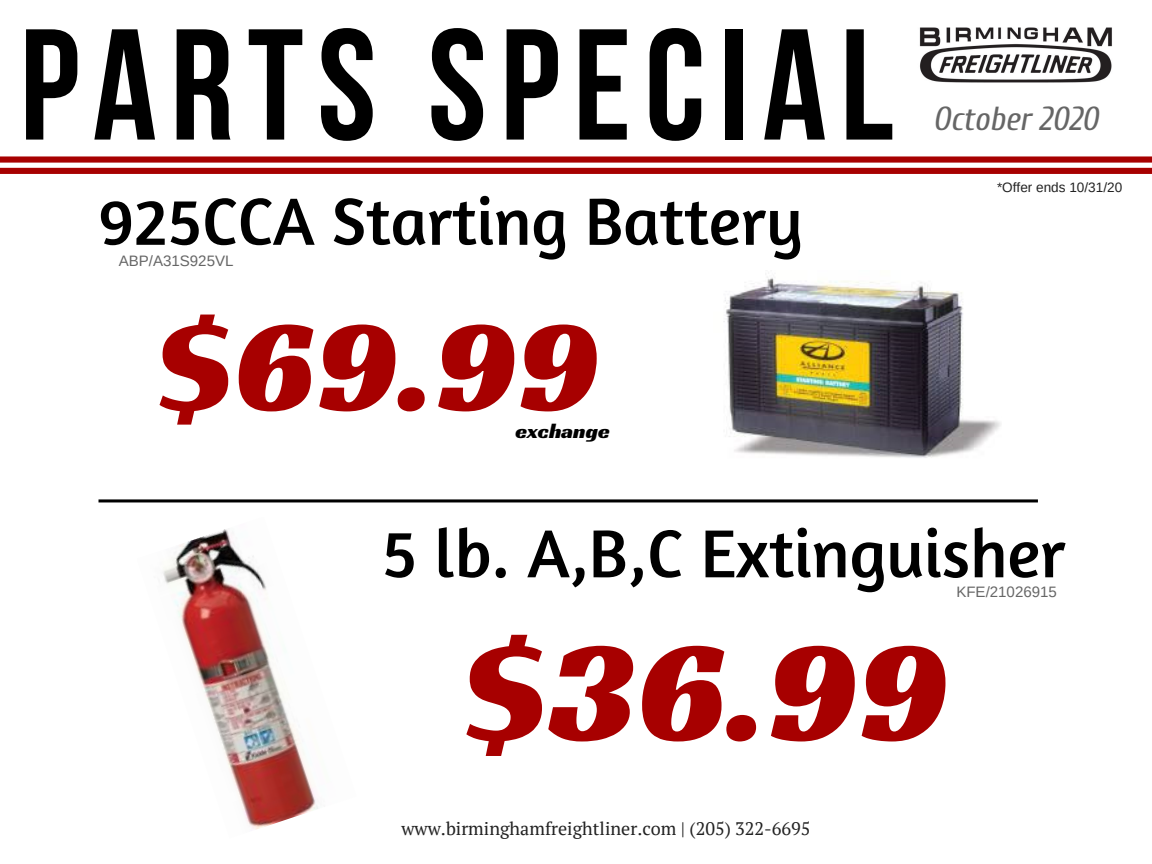
<style>
.page{position:relative;width:1152px;height:864px;background:#fff}
.page>*{position:absolute;margin:0;border:0;box-sizing:border-box;transform-origin:0 0}
.t1{font:157.5px "Bebas Neue Cyrillic";letter-spacing:.085em;color:#000}
.t2{font:146.55px "Racing Sans One";color:#a70000}
.t3{font:133.05px "Racing Sans One";color:#a70000}
.t4{font:69px "Amaranth";color:#000}
.t5{font:67.95px "Amaranth";color:#000}
.t6{font:italic 33.15px "Cuprum";color:#666}
.t7{font:21.3px "Racing Sans One";color:#000}
.t8{font:18.15px "PT Serif";color:#222}
.t9{font:15.15px "Arimo";color:#666}
.t10{font:13.65px "Arimo";color:#222}
</style>
<div class="page">
<svg style="left:0;top:156px;width:1152px;height:18px"></svg>
<svg style="left:99px;top:499px;width:939px;height:3px;background:#242424"></svg>
<img style="left:162px;top:529px;width:156px;height:301px">
<img style="left:723px;top:277px;width:278px;height:181px">
<img style="left:919px;top:27px;width:193px;height:56px">
<h1 class="t1" style="left:20px;top:21px;width:876px">PARTS SPECIAL</h1>
<h3 class="t5" style="left:99px;top:178px;width:706px">925CCA Starting Battery</h3>
<p class="t9" style="left:119px;top:252px;width:116px">ABP/A31S925VL</p>
<h3 class="t3" style="left:154px;top:281px;width:447px">$69.99</h3>
<p class="t7" style="left:515px;top:417px;width:96px">exchange</p>
<h3 class="t6" style="left:933px;top:101px;width:167px">October 2020</h3>
<p class="t10" style="left:997px;top:180px;width:127px">*Offer ends 10/31/20</p>
<h3 class="t4" style="left:382px;top:510px;width:685px">5 lb. A,B,C Extinguisher</h3>
<p class="t9" style="left:956px;top:584px;width:102px">KFE/21026915</p>
<h2 class="t2" style="left:460px;top:597px;width:489px">$36.99</h2>
<p class="t8" style="left:401px;top:816px;width:411px">www.birminghamfreightliner.com | (205) 322-6695</p>
</div>
